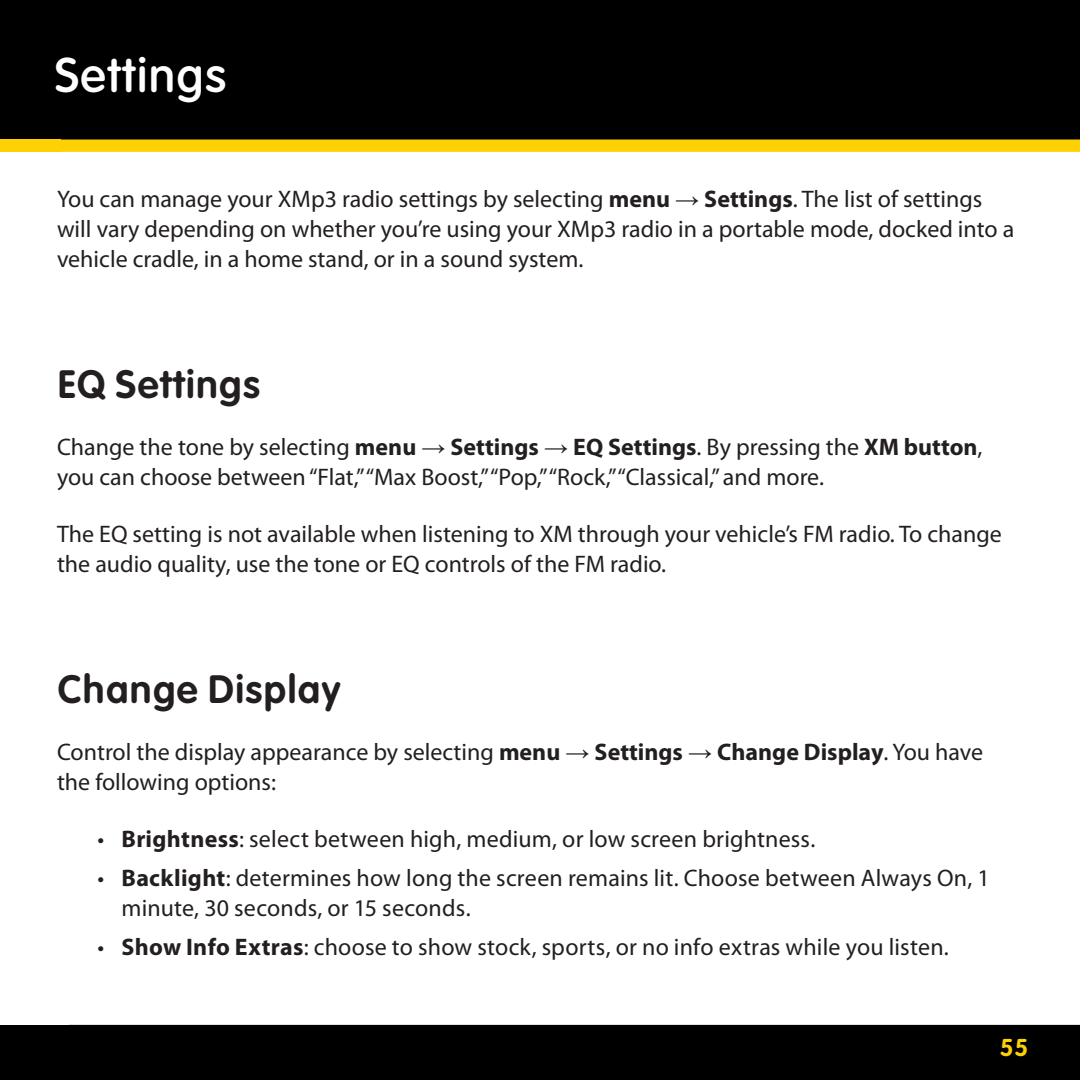
<style>
.page{position:relative;width:1080px;height:1080px;background:#000001}
.page>*{position:absolute;margin:0;border:0;box-sizing:border-box;transform-origin:0 0}
.t1{font:48px "XM Rounded";color:#fff}
.t2{font:700 39px "XM Rounded";color:#231f20}
.t3{font:24px/30px "Myriad Pro";color:#231f20}
.t4{font:700 24px "XM Rounded";color:#fed105}
.s1{font-weight:700}
.s2{font-family:"Arial"}
</style>
<div class="page">
<div style="left:0;top:152px;width:1080px;height:873px;background:#fff"></div>
<div style="left:0;top:140px;width:61px;height:12px;background:#fed105"></div>
<div style="left:0;top:152px;width:68px;height:39px;background:#fff"></div>
<div style="left:0;top:986px;width:68px;height:39px;background:#fff"></div>
<h1 class="t1" style="left:54px;top:47px;width:175px">Settings</h1>
<p class="t3" style="left:57px;top:184px;width:959px">You can manage your XMp3 radio settings by selecting <span class="s1">menu</span> <span class="s2">→</span> <span class="s1">Settings</span>. The list of settings will vary depending on whether you’re using your XMp3 radio in a portable mode, docked into a vehicle cradle, in a home stand, or in a sound system.</p>
<h2 class="t2" style="left:57px;top:361px;width:205px">EQ Settings</h2>
<p class="t3" style="left:57px;top:432px;width:927px">Change the tone by selecting <span class="s1">menu</span> <span class="s2">→</span> <span class="s1">Settings</span> <span class="s2">→</span> <span class="s1">EQ Settings</span>. By pressing the <span class="s1">XM button</span>, you can choose between “Flat,” “Max Boost,” “Pop,” “Rock,” “Classical,” and more.</p>
<p class="t3" style="left:57px;top:519px;width:946px">The EQ setting is not available when listening to XM through your vehicle’s FM radio. To change the audio quality, use the tone or EQ controls of the FM radio.</p>
<h2 class="t2" style="left:57px;top:666px;width:286px">Change Display</h2>
<p class="t3" style="left:57px;top:737px;width:928px">Control the display appearance by selecting <span class="s1">menu</span> <span class="s2">→</span> <span class="s1">Settings</span> <span class="s2">→</span> <span class="s1">Change Display</span>. You have the following options:</p>
<p class="t3" style="left:98px;top:824px;width:719px">• <span class="s1">Brightness</span>: select between high, medium, or low screen brightness.</p>
<p class="t3" style="left:122px;top:863px;width:870px;text-indent:-24px">• <span class="s1">Backlight</span>: determines how long the screen remains lit. Choose between Always On, 1 minute, 30 seconds, or 15 seconds.</p>
<p class="t3" style="left:98px;top:932px;width:853px">• <span class="s1">Show Info Extras</span>: choose to show stock, sports, or no info extras while you listen.</p>
<p class="t4" style="left:1000px;top:1034px;width:31px">55</p>
</div>
